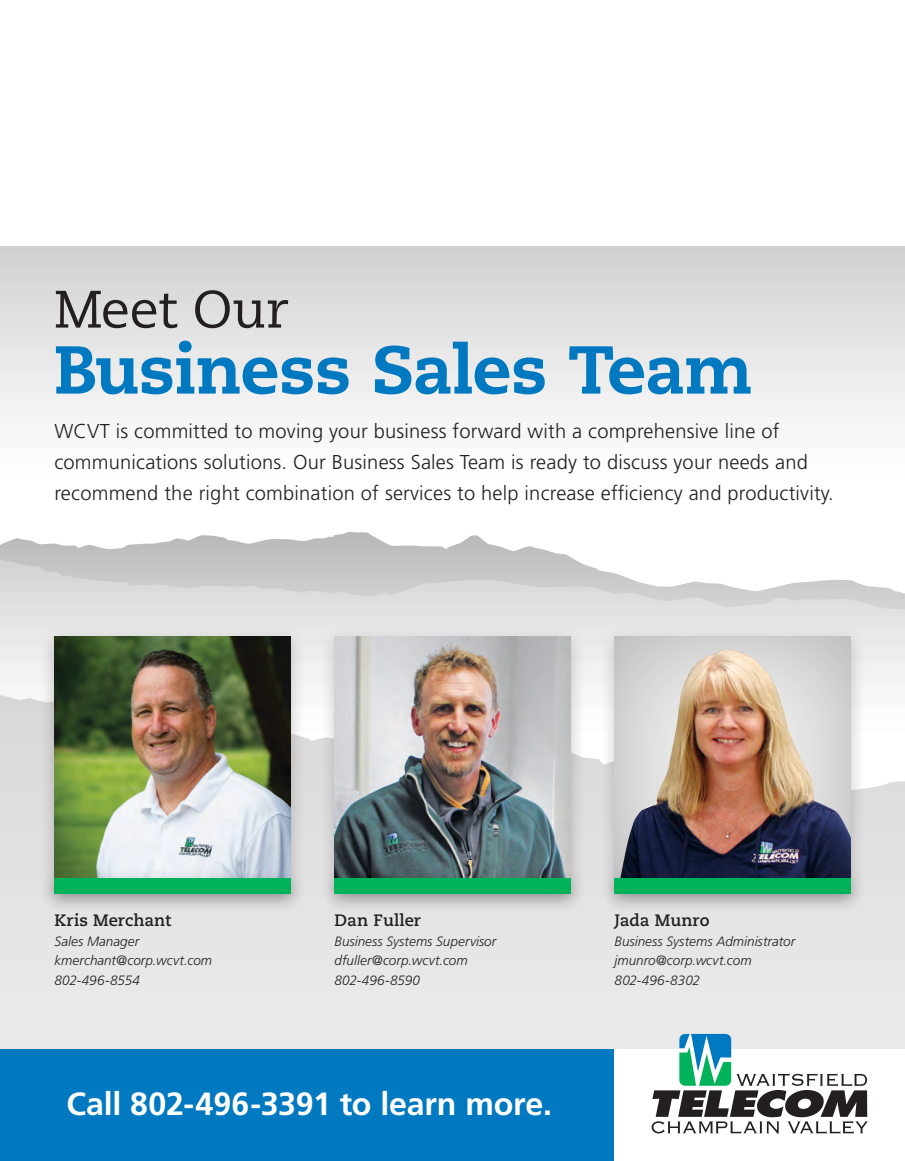
<style>
.page{position:relative;width:905px;height:1161px;background:#fff}
.page>*{position:absolute;margin:0;border:0;box-sizing:border-box;transform-origin:0 0}
.Body_-_Title{font:800 67.5px "Caecilia LT Std";letter-spacing:-.015em;color:#0079c1}
.Body_-_Title-2{font:52.5px "Caecilia LT Std";letter-spacing:-.01em;color:#231f20}
.Sidebar_Text{font:700 32.1px "Frutiger";letter-spacing:-.005em;color:#fff}
.t1{font:300 20.1px/30.9px "Frutiger";letter-spacing:.01em;color:#231f20}
.t2{font:700 16.5px "Caecilia LT Std";letter-spacing:.005em;color:#231f20}
.t3{font:italic 300 13.5px "Frutiger LT Std";letter-spacing:.005em;color:#231f20}
</style>
<div class="page">
<div style="left:0;top:246px;width:904px;height:261px;background:linear-gradient(to bottom,#d4d2d2,#fff)"></div>
<svg style="left:0;top:532px;width:575px;height:28px"></svg>
<svg style="left:0;top:560px;width:904px;height:122px;background:#dedddd"></svg>
<svg style="left:0;top:695px;width:904px;height:354px;background:#e7e7e7"></svg>
<div style="left:0;top:1049px;width:614px;height:112px;background:#0079c1"></div>
<svg style="left:651px;top:1034px;width:217px;height:100px"></svg>
<div style="left:599px;top:626px;width:267px;height:287px;background:#231f20;opacity:.25"></div>
<div style="left:613px;top:634px;width:240px;height:258px;background:#231f20;opacity:.3"></div>
<div style="left:319px;top:626px;width:267px;height:287px;background:#231f20;opacity:.25"></div>
<img style="left:334px;top:636px;width:237px;height:232px">
<div style="left:319px;top:868px;width:267px;height:46px;background:#231f20;opacity:.25"></div>
<div style="left:334px;top:878px;width:237px;height:15px;background:#00b25a"></div>
<div style="left:39px;top:626px;width:267px;height:287px;background:#231f20;opacity:.25"></div>
<img style="left:54px;top:636px;width:237px;height:232px">
<div style="left:39px;top:868px;width:267px;height:46px;background:#231f20;opacity:.25"></div>
<div style="left:54px;top:878px;width:237px;height:15px;background:#00b25a"></div>
<img style="left:614px;top:636px;width:236px;height:232px">
<div style="left:599px;top:868px;width:267px;height:46px;background:#231f20;opacity:.25"></div>
<div style="left:614px;top:878px;width:236px;height:15px;background:#00b25a"></div>
<p class="Body_-_Title-2" style="left:54px;top:279px;width:236px">Meet Our</p>
<p class="Body_-_Title" style="left:54px;top:328px;width:700px">Business Sales Team</p>
<p class="t1" style="left:54px;top:416px;width:780px">WCVT is committed to moving your business forward with a comprehensive line of communications solutions. Our Business Sales Team is ready to discuss your needs and recommend the right combination of services to help increase efficiency and productivity.</p>
<p class="t2" style="left:54px;top:911px;width:118px">Kris Merchant</p>
<p class="t3" style="left:54px;top:933px;width:86px">Sales Manager</p>
<p class="t3" style="left:54px;top:953px;width:159px">kmerchant@corp.wcvt.com</p>
<p class="t3" style="left:54px;top:972px;width:87px">802-496-8554</p>
<p class="t2" style="left:334px;top:911px;width:88px">Dan Fuller</p>
<p class="t3" style="left:334px;top:933px;width:163px">Business Systems Supervisor</p>
<p class="t3" style="left:334px;top:953px;width:135px">dfuller@corp.wcvt.com</p>
<p class="t3" style="left:334px;top:972px;width:87px">802-496-8590</p>
<p class="Sidebar_Text" style="left:66px;top:1085px;width:487px">Call 802-496-3391 to learn more.</p>
<p class="t2" style="left:614px;top:911px;width:96px">Jada Munro</p>
<p class="t3" style="left:614px;top:933px;width:182px">Business Systems Administrator</p>
<p class="t3" style="left:614px;top:953px;width:139px">jmunro@corp.wcvt.com</p>
<p class="t3" style="left:614px;top:972px;width:87px">802-496-8302</p>
</div>
